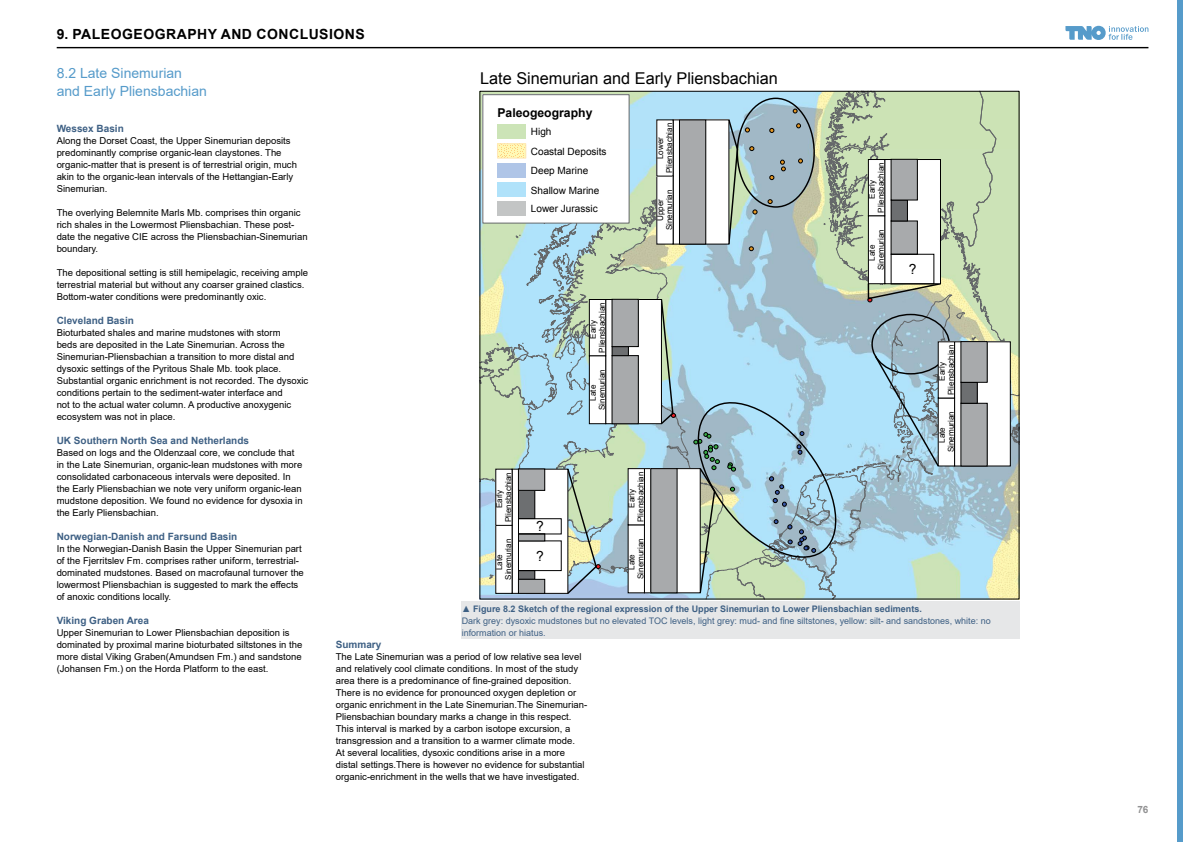
<style>
.page{position:relative;width:1191px;height:842px;background:#fff}
.page>*{position:absolute;margin:0;border:0;box-sizing:border-box;transform-origin:0 0}
.t1{font:16.3px "Arial";color:#000}
.t2{font:14px/18px "Arial";color:#569bca}
.t3{font:700 14px "Arial";letter-spacing:.035em;color:#000}
.t4{font:13.8px "Arial";color:#000}
.t5{font:700 12.2px "Arial";color:#000}
.t6{font:700 10px "Arial";color:#3e6084}
.t7{font:10px/19.2px "Arial";color:#000}
.t8{font:700 10px "Arial";color:#929293}
.t9{font:9.5px/12px "Arial";color:#000}
.t10{font:9px/12px "Arial";color:#3e6084}
.t11{font:8.1px/9px "Arial";color:#000;text-align:center}
.s1{font-weight:700}
</style>
<div class="page">
<div style="left:462px;top:601px;width:558px;height:38px;background:#e6e7e8"></div>
<svg style="left:479px;top:91px;width:541px;height:509px;background:#b6d0cd"></svg>
<div style="left:954px;top:342px;width:56px;height:124px;background:#fff"></div>
<div style="left:954px;top:341px;width:56px;height:125px;border:1px solid #000"></div>
<div style="left:938px;top:398px;width:16px;height:68px;background:#fff"></div>
<div style="left:938px;top:342px;width:16px;height:56px;background:#fff"></div>
<div style="left:961px;top:403px;width:26px;height:63px;background:#a8aaac"></div>
<div style="left:961px;top:382px;width:16px;height:21px;background:#6d6f71"></div>
<div style="left:961px;top:342px;width:26px;height:40px;background:#a8aaac"></div>
<div style="left:960px;top:341px;width:27px;height:42px;border:1px solid #000"></div>
<div style="left:884px;top:159px;width:56px;height:125px;background:#fff"></div>
<div style="left:868px;top:216px;width:16px;height:68px;background:#fff"></div>
<div style="left:868px;top:215px;width:17px;height:69px;border:1px solid #000"></div>
<div style="left:868px;top:159px;width:16px;height:57px;background:#fff"></div>
<div style="left:868px;top:159px;width:17px;height:57px;border:1px solid #000"></div>
<div style="left:891px;top:221px;width:26px;height:33px;background:#a8aaac"></div>
<div style="left:890px;top:254px;width:44px;height:30px;border:1px solid #000"></div>
<div style="left:891px;top:200px;width:16px;height:21px;background:#6d6f71"></div>
<div style="left:890px;top:200px;width:17px;height:21px;border:1px solid #000"></div>
<div style="left:891px;top:159px;width:26px;height:41px;background:#a8aaac"></div>
<div style="left:644px;top:469px;width:56px;height:124px;background:#fff"></div>
<div style="left:628px;top:525px;width:16px;height:68px;background:#fff"></div>
<div style="left:628px;top:524px;width:17px;height:69px;border:1px solid #000"></div>
<div style="left:628px;top:469px;width:16px;height:56px;background:#fff"></div>
<div style="left:628px;top:468px;width:17px;height:57px;border:1px solid #000"></div>
<div style="left:651px;top:469px;width:26px;height:124px;background:#a8aaac"></div>
<div style="left:650px;top:468px;width:27px;height:125px;border:1px solid #000"></div>
<div style="left:673px;top:120px;width:56px;height:124px;background:#fff"></div>
<div style="left:673px;top:120px;width:56px;height:124px;border:1px solid #000"></div>
<div style="left:657px;top:176px;width:16px;height:68px;background:#fff"></div>
<div style="left:657px;top:120px;width:16px;height:56px;background:#fff"></div>
<div style="left:679px;top:120px;width:27px;height:124px;background:#a8aaac"></div>
<div style="left:679px;top:120px;width:27px;height:124px;border:1px solid #000"></div>
<hr style="left:57px;top:47px;width:1091px;height:1px;background:#000">
<svg style="left:1065px;top:26px;width:83px;height:14px"></svg>
<div style="left:1176px;top:0;width:6px;height:842px;background:#569bca"></div>
<h2 class="t3" style="left:57px;top:25px;width:310px">9. PALEOGEOGRAPHY AND CONCLUSIONS</h2>
<h2 class="t2" style="left:57px;top:64px;width:152px">8.2 Late Sinemurian and Early Pliensbachian</h2>
<p class="t6" style="left:57px;top:121px;width:69px">Wessex Basin</p>
<p class="t9" style="left:57px;top:135px;width:242px">Along the Dorset Coast, the Upper Sinemurian deposits predominantly comprise organic-lean claystones. The organic-matter that is present is of terrestrial origin, much akin to the organic-lean intervals of the Hettangian-Early Sinemurian.</p>
<p class="t9" style="left:57px;top:207px;width:252px">The overlying Belemnite Marls Mb. comprises thin organic rich shales in the Lowermost Pliensbachian. These post&shy;date the negative CIE across the Pliensbachian-Sinemurian boundary.</p>
<p class="t9" style="left:57px;top:267px;width:253px">The depositional setting is still hemipelagic, receiving ample terrestrial material but without any coarser grained clastics.<br>Bottom-water conditions were predominantly oxic.</p>
<p class="t6" style="left:57px;top:313px;width:79px">Cleveland Basin</p>
<p class="t9" style="left:57px;top:327px;width:253px">Bioturbated shales and marine mudstones with storm<br>beds are deposited in the Late Sinemurian. Across the Sinemurian-Pliensbachian a transition to more distal and dysoxic settings of the Pyritous Shale Mb. took place.<br>Substantial organic enrichment is not recorded. The dysoxic conditions pertain to the sediment-water interface and<br>not to the actual water column. A productive anoxygenic ecosystem was not in place.</p>
<p class="t6" style="left:57px;top:433px;width:194px">UK Southern North Sea and Netherlands</p>
<p class="t9" style="left:57px;top:447px;width:247px">Based on logs and the Oldenzaal core, we conclude that in the Late Sinemurian, organic-lean mudstones with more consolidated carbonaceous intervals were deposited. In the Early Pliensbachian we note very uniform organic-lean mudstone deposition. We found no evidence for dysoxia in the Early Pliensbachian.</p>
<p class="t6" style="left:57px;top:529px;width:182px">Norwegian-Danish and Farsund Basin</p>
<p class="t9" style="left:57px;top:543px;width:249px">In the Norwegian-Danish Basin the Upper Sinemurian part of the Fjerritslev Fm. comprises rather uniform, terrestrial&shy;dominated mudstones. Based on macrofaunal turnover the lowermost Pliensbachian is suggested to mark the effects of anoxic conditions locally.</p>
<p class="t6" style="left:57px;top:613px;width:94px">Viking Graben Area</p>
<p class="t9" style="left:57px;top:627px;width:247px">Upper Sinemurian to Lower Pliensbachian deposition is dominated by proximal marine bioturbated siltstones in the more distal Viking Graben(Amundsen Fm.) and sandstone (Johansen Fm.) on the Horda Platform to the east.</p>
<p class="t6" style="left:336px;top:637px;width:47px">Summary</p>
<h1 class="t1" style="left:480px;top:67px;width:299px">Late Sinemurian and Early Pliensbachian</h1>
<p class="t5" style="left:497px;top:105px;width:96px">Paleogeography</p>
<p class="t7" style="left:531px;top:122px;width:77px">High<br>Coastal Deposits<br>Deep Marine<br>Shallow Marine<br>Lower Jurassic</p>
<p class="t11" style="left:656px;top:173px;width:52px;rotate:-90deg">Lower<br>Pliensbachian</p>
<p class="t11" style="left:867px;top:213px;width:52px;rotate:-90deg">Early<br>Pliensbachian</p>
<p class="t11" style="left:656px;top:230px;width:42px;rotate:-90deg">Upper<br>Sinemurian</p>
<p class="t11" style="left:867px;top:270px;width:42px;text-align:left;text-indent:9px;rotate:-90deg">Late<br>Sinemurian</p>
<h3 class="t4" style="left:908px;top:260px;width:9px">?</h3>
<p class="t11" style="left:588px;top:353px;width:52px;rotate:-90deg">Early<br>Pliensbachian</p>
<p class="t11" style="left:937px;top:395px;width:52px;rotate:-90deg">Early<br>Pliensbachian</p>
<p class="t11" style="left:588px;top:410px;width:42px;text-align:left;text-indent:9px;rotate:-90deg">Late<br>Sinemurian</p>
<p class="t11" style="left:937px;top:452px;width:42px;text-align:left;text-indent:9px;rotate:-90deg">Late<br>Sinemurian</p>
<p class="t11" style="left:627px;top:522px;width:52px;rotate:-90deg">Early<br>Pliensbachian</p>
<p class="t11" style="left:495px;top:522px;width:52px;rotate:-90deg">Early<br>Pliensbachian</p>
<h3 class="t4" style="left:536px;top:517px;width:9px">?</h3>
<p class="t11" style="left:627px;top:579px;width:42px;text-align:left;text-indent:9px;rotate:-90deg">Late<br>Sinemurian</p>
<p class="t11" style="left:495px;top:580px;width:42px;text-align:left;text-indent:9px;rotate:-90deg">Late<br>Sinemurian</p>
<h3 class="t4" style="left:536px;top:547px;width:9px">?</h3>
<p class="t10" style="left:462px;top:603px;width:530px">▲ <span class="s1">Figure 8.2 Sketch of the regional expression of the Upper Sinemurian to Lower Pliensbachian sediments.<br></span>Dark grey: dysoxic mudstones but no elevated TOC levels, light grey: mud- and fine siltstones, yellow: silt- and sandstones, white: no information or hiatus.</p>
<p class="t9" style="left:336px;top:651px;width:253px">The Late Sinemurian was a period of low relative sea level and relatively cool climate conditions. In most of the study area there is a predominance of fine-grained deposition.<br>There is no evidence for pronounced oxygen depletion or organic enrichment in the Late Sinemurian.The Sinemurian-Pliensbachian boundary marks a change in this respect.<br>This interval is marked by a carbon isotope excursion, a transgression and a transition to a warmer climate mode.<br>At several localities, dysoxic conditions arise in a more distal settings.There is however no evidence for substantial organic-enrichment in the wells that we have investigated.</p>
<p class="t8" style="left:1137px;top:803px;width:13px">76</p>
</div>
